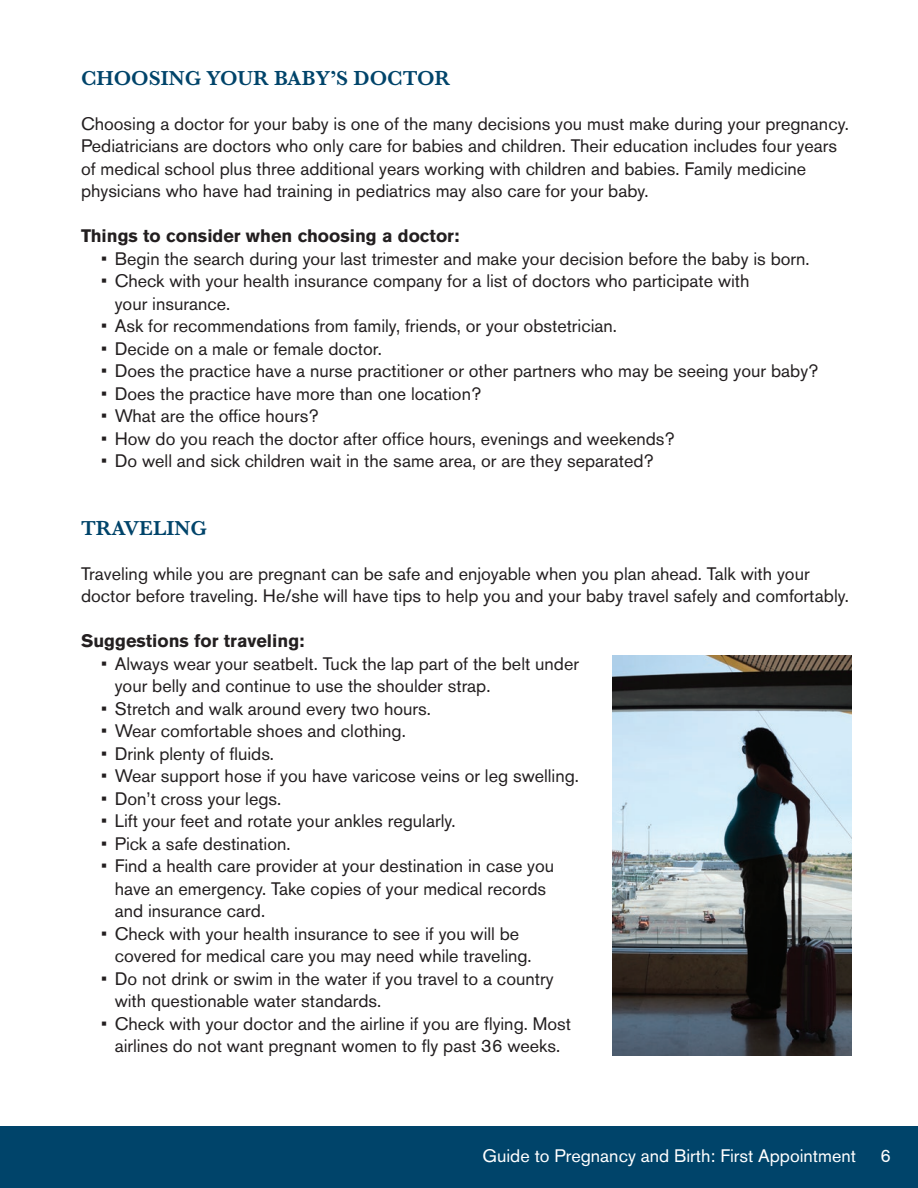
<style>
.page{position:relative;width:918px;height:1188px;background:#fff}
.page>*{position:absolute;margin:0;border:0;box-sizing:border-box;transform-origin:0 0}
.t1{font:600 21px "Baskerville";color:#00446a}
.t2{font:18px/22.5px "Akzidenz Grotesk Std";color:#231f20}
.t3{font:700 18px "Akzidenz Grotesk Std";color:#231f20}
.t4{font:18px "Akzidenz Grotesk Std";color:#fff}
</style>
<div class="page">
<div style="left:0;top:1126px;width:918px;height:62px;background:#00446a"></div>
<img style="left:613px;top:656px;width:239px;height:399px">
<p class="t1" style="left:81px;top:63px;width:371px">CHOOSING YOUR BABY’S DOCTOR</p>
<p class="t2" style="left:81px;top:112px;width:769px">Choosing a doctor for your baby is one of the many decisions you must make during your pregnancy.<br>Pediatricians are doctors who only care for babies and children. Their education includes four years of medical school plus three additional years working with children and babies. Family medicine physicians who have had training in pediatrics may also care for your baby.</p>
<p class="t3" style="left:81px;top:226px;width:380px">Things to consider when choosing a doctor:</p>
<p class="t2" style="left:101px;top:247px;width:710px">• Begin the search during your last trimester and make your decision before the baby is born.</p>
<p class="t2" style="left:115px;top:270px;width:636px;text-indent:-14px">• Check with your health insurance company for a list of doctors who participate with your insurance.</p>
<p class="t2" style="left:101px;top:315px;width:517px">• Ask for recommendations from family, friends, or your obstetrician.</p>
<p class="t2" style="left:101px;top:337px;width:282px">• Decide on a male or female doctor.</p>
<p class="t2" style="left:101px;top:360px;width:719px">• Does the practice have a nurse practitioner or other partners who may be seeing your baby?</p>
<p class="t2" style="left:101px;top:382px;width:381px">• Does the practice have more than one location?</p>
<p class="t2" style="left:101px;top:405px;width:219px">• What are the office hours?</p>
<p class="t2" style="left:101px;top:427px;width:575px">• How do you reach the doctor after office hours, evenings and weekends?</p>
<p class="t2" style="left:101px;top:450px;width:554px">• Do well and sick children wait in the same area, or are they separated?</p>
<p class="t1" style="left:81px;top:513px;width:127px">TRAVELING</p>
<p class="t2" style="left:81px;top:562px;width:770px">Traveling while you are pregnant can be safe and enjoyable when you plan ahead. Talk with your doctor before traveling. He/she will have tips to help you and your baby travel safely and comfortably.</p>
<p class="t3" style="left:81px;top:631px;width:225px">Suggestions for traveling:</p>
<p class="t2" style="left:115px;top:652px;width:466px;text-indent:-14px">• Always wear your seatbelt. Tuck the lap part of the belt under your belly and continue to use the shoulder strap.</p>
<p class="t2" style="left:101px;top:697px;width:331px">• Stretch and walk around every two hours.</p>
<p class="t2" style="left:101px;top:720px;width:306px">• Wear comfortable shoes and clothing.</p>
<p class="t2" style="left:101px;top:742px;width:174px">• Drink plenty of fluids.</p>
<p class="t2" style="left:101px;top:765px;width:479px">• Wear support hose if you have varicose veins or leg swelling.</p>
<p class="t2" style="left:101px;top:787px;width:182px">• Don’t cross your legs.</p>
<p class="t2" style="left:101px;top:810px;width:356px">• Lift your feet and rotate your ankles regularly.</p>
<p class="t2" style="left:101px;top:832px;width:191px">• Pick a safe destination.</p>
<p class="t2" style="left:115px;top:855px;width:441px;text-indent:-14px">• Find a health care provider at your destination in case you have an emergency. Take copies of your medical records and insurance card.</p>
<p class="t2" style="left:115px;top:922px;width:419px;text-indent:-14px">• Check with your health insurance to see if you will be covered for medical care you may need while traveling.</p>
<p class="t2" style="left:115px;top:967px;width:440px;text-indent:-14px">• Do not drink or swim in the water if you travel to a country with questionable water standards.</p>
<p class="t2" style="left:101px;top:1012px;width:471px;text-align:center">• Check with your doctor and the airline if you are flying. Most airlines do not want pregnant women to fly past 36 weeks.</p>
<p class="t4" style="left:483px;top:1145px;width:375px">Guide to Pregnancy and Birth: First Appointment</p>
<p class="t4" style="left:881px;top:1145px;width:12px">6</p>
</div>
